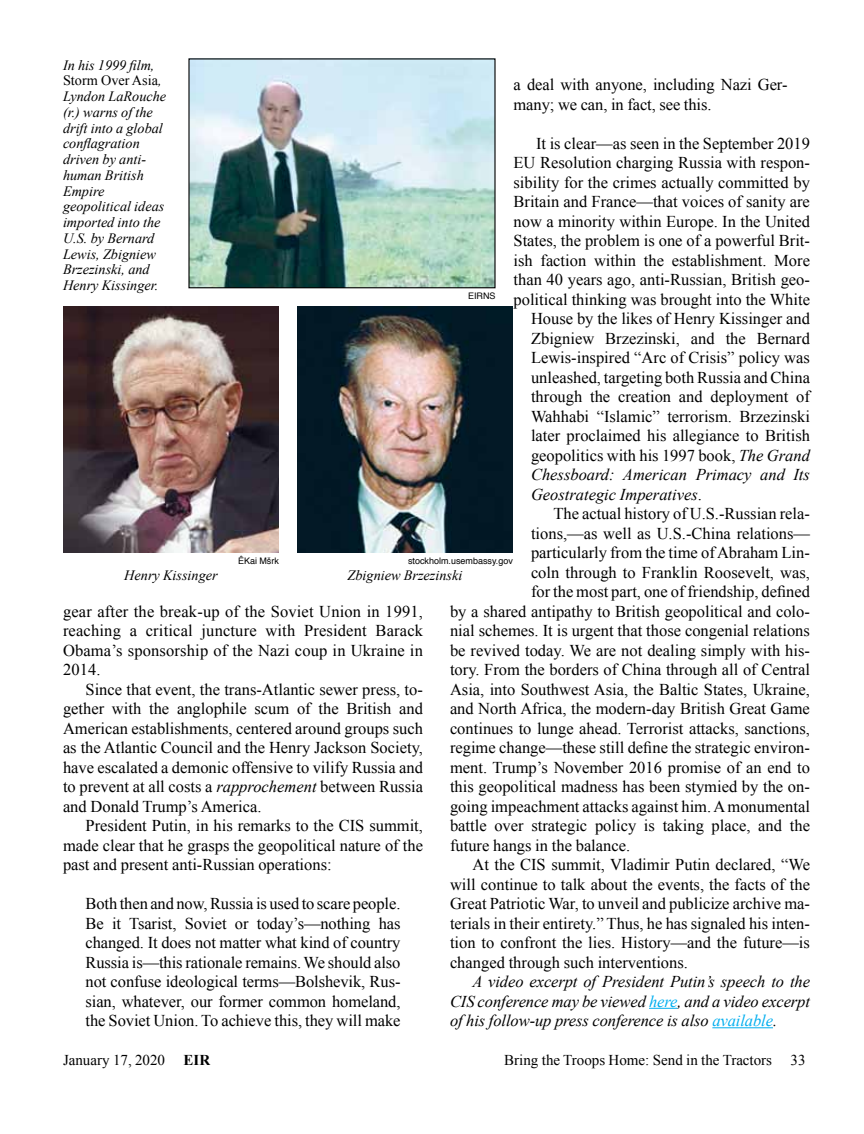
<style>
.page{position:relative;width:864px;height:1134px;background:#fff}
.page>*{position:absolute;margin:0;border:0;box-sizing:border-box;transform-origin:0 0}
.t1{font:16.5px/19.5px "Times New Roman";color:#000;text-align:justify}
.t2{font:italic 16.5px/19.5px "Times New Roman";color:#000;text-align:justify}
.t3{font:15px "Times New Roman";color:#000}
.t4{font:italic 14.25px/15.8px "Times New Roman";color:#000}
.t5{font:9px "Helvetica";color:#000}
.s1{font-style:normal}
.s2{font-style:italic}
.s3{color:#00aeef}
.s4{font-weight:700}
</style>
<div class="page">
<svg style="left:649px;top:1008px;width:28px;height:1px"></svg>
<hr style="left:712px;top:1027px;width:61px;height:1px;background:#00aeef">
<img style="left:63px;top:307px;width:216px;height:246px">
<img style="left:190px;top:60px;width:304px;height:226px">
<div style="left:188px;top:58px;width:308px;height:230px;border:1px solid #000"></div>
<img style="left:297px;top:307px;width:216px;height:246px">
<p class="t4" style="left:63px;top:57px;width:105px">In his 1999 film,<br><span class="s1">Storm Over Asia</span>,<br>Lyndon LaRouche (r.) warns of the drift into a global conflagration driven by anti&shy;human British<br>Empire geopolitical ideas imported into the<br>U.S. by Bernard<br>Lewis, Zbigniew<br>Brzezinski, and<br>Henry Kissinger.</p>
<p class="t1" style="left:514px;top:74px;width:275px">a deal with anyone, including Nazi Ger&shy;many; we can, in fact, see this.</p>
<p class="t1" style="left:536px;top:133px;width:275px">It is clear—as seen in the September 2019</p>
<p class="t1" style="left:514px;top:152px;width:298px">EU Resolution charging Russia with respon-</p>
<p class="t1" style="left:514px;top:172px;width:298px">sibility for the crimes actually committed by</p>
<p class="t1" style="left:514px;top:191px;width:298px">Britain and France—that voices of sanity are</p>
<p class="t1" style="left:514px;top:211px;width:298px">now a minority within Europe. In the United</p>
<p class="t1" style="left:514px;top:230px;width:298px">States, the problem is one of a powerful Brit-</p>
<p class="t1" style="left:514px;top:250px;width:298px">ish faction within the establishment. More</p>
<p class="t1" style="left:514px;top:270px;width:298px">than 40 years ago, anti-Russian, British geo-</p>
<p class="t1" style="left:514px;top:289px;width:298px">political thinking was brought into the White</p>
<p class="t1" style="left:531px;top:309px;width:280px">House by the likes of Henry Kissinger and</p>
<p class="t1" style="left:531px;top:328px;width:280px">Zbigniew Brzezinski, and the Bernard</p>
<p class="t1" style="left:531px;top:348px;width:280px">Lewis-inspired “Arc of Crisis” policy was</p>
<p class="t1" style="left:531px;top:367px;width:280px">unleashed, targeting both Russia and China</p>
<p class="t1" style="left:531px;top:387px;width:280px">through the creation and deployment of</p>
<p class="t1" style="left:531px;top:406px;width:281px">Wahhabi “Islamic” terrorism. Brzezinski</p>
<p class="t1" style="left:531px;top:426px;width:281px">later proclaimed his allegiance to British</p>
<p class="t1" style="left:531px;top:445px;width:280px">geopolitics with his 1997 book, <span class="s2">The Grand</span></p>
<p class="t2" style="left:531px;top:464px;width:280px">Chessboard: American Primacy and Its</p>
<p class="t2" style="left:531px;top:484px;width:172px">Geostrategic Imperatives<span class="s1">.</span></p>
<p class="t1" style="left:554px;top:504px;width:258px">The actual history of U.S.-Russian rela-</p>
<p class="t1" style="left:531px;top:523px;width:281px">tions,—as well as U.S.-China relations—</p>
<p class="t1" style="left:531px;top:543px;width:280px">particularly from the time of Abraham Lin-</p>
<p class="t1" style="left:531px;top:562px;width:280px">coln through to Franklin Roosevelt, was,</p>
<p class="t1" style="left:531px;top:582px;width:281px">for the most part, one of friendship, defined</p>
<p class="t1" style="left:450px;top:601px;width:361px">by a shared antipathy to British geopolitical and colo-</p>
<p class="t1" style="left:450px;top:621px;width:361px">nial schemes. It is urgent that those congenial relations</p>
<p class="t1" style="left:450px;top:640px;width:362px">be revived today. We are not dealing simply with his-</p>
<p class="t1" style="left:450px;top:660px;width:362px">tory. From the borders of China through all of Central</p>
<p class="t1" style="left:450px;top:679px;width:362px">Asia, into Southwest Asia, the Baltic States, Ukraine,</p>
<p class="t1" style="left:450px;top:699px;width:361px">and North Africa, the modern-day British Great Game</p>
<p class="t1" style="left:450px;top:718px;width:361px">continues to lunge ahead. Terrorist attacks, sanctions,</p>
<p class="t1" style="left:450px;top:738px;width:361px">regime change—these still define the strategic environ-</p>
<p class="t1" style="left:450px;top:757px;width:362px">ment. Trump’s November 2016 promise of an end to</p>
<p class="t1" style="left:450px;top:777px;width:361px">this geopolitical madness has been stymied by the on-</p>
<p class="t1" style="left:450px;top:796px;width:361px">going impeachment attacks against him. A monumental</p>
<p class="t1" style="left:450px;top:816px;width:362px">battle over strategic policy is taking place, and the</p>
<p class="t1" style="left:450px;top:835px;width:182px">future hangs in the balance.</p>
<p class="t1" style="left:473px;top:855px;width:339px">At the CIS summit, Vladimir Putin declared, “We</p>
<p class="t1" style="left:450px;top:874px;width:362px">will continue to talk about the events, the facts of the</p>
<p class="t1" style="left:450px;top:894px;width:361px">Great Patriotic War, to unveil and publicize archive ma-</p>
<p class="t1" style="left:450px;top:913px;width:361px">terials in their entirety.” Thus, he has signaled his inten-</p>
<p class="t1" style="left:450px;top:933px;width:361px">tion to confront the lies. History—and the future—is</p>
<p class="t1" style="left:450px;top:952px;width:239px">changed through such interventions.</p>
<p class="t2" style="left:450px;top:971px;width:362px;text-indent:23px">A video excerpt of President Putin’s speech to the CIS conference may be viewed <span class="s3">here</span>, and a video excerpt of his follow-up press conference is also <span class="s3">available</span>.</p>
<p class="t5" style="left:468px;top:289px;width:29px">EIRNS</p>
<p class="t5" style="left:238px;top:554px;width:42px">ÊKai Mšrk</p>
<p class="t5" style="left:408px;top:554px;width:106px">stockholm.usembassy.gov</p>
<p class="t4" style="left:348px;top:567px;width:116px">Zbigniew Brzezinski</p>
<p class="t4" style="left:124px;top:567px;width:95px">Henry Kissinger</p>
<p class="t1" style="left:63px;top:601px;width:362px">gear after the break-up of the Soviet Union in 1991, reaching a critical juncture with President Barack Obama’s sponsorship of the Nazi coup in Ukraine in 2014.</p>
<p class="t1" style="left:63px;top:679px;width:362px;text-indent:23px">Since that event, the trans-Atlantic sewer press, to&shy;gether with the anglophile scum of the British and American establishments, centered around groups such as the Atlantic Council and the Henry Jackson Society, have escalated a demonic offensive to vilify Russia and to prevent at all costs a <span class="s2">rapprochement</span> between Russia and Donald Trump’s America.</p>
<p class="t1" style="left:63px;top:816px;width:362px;text-indent:23px">President Putin, in his remarks to the CIS summit, made clear that he grasps the geopolitical nature of the past and present anti-Russian operations:</p>
<p class="t1" style="left:86px;top:894px;width:317px">Both then and now, Russia is used to scare people.<br>Be it Tsarist, Soviet or today’s—nothing has changed. It does not matter what kind of country Russia is—this rationale remains. We should also not confuse ideological terms—Bolshevik, Rus&shy;sian, whatever, our former common homeland, the Soviet Union. To achieve this, they will make</p>
<p class="t3" style="left:63px;top:1050px;width:149px">January 17, 2020 <span class="s4">EIR</span></p>
<p class="t3" style="left:504px;top:1050px;width:303px">Bring the Troops Home: Send in the Tractors 33</p>
</div>
